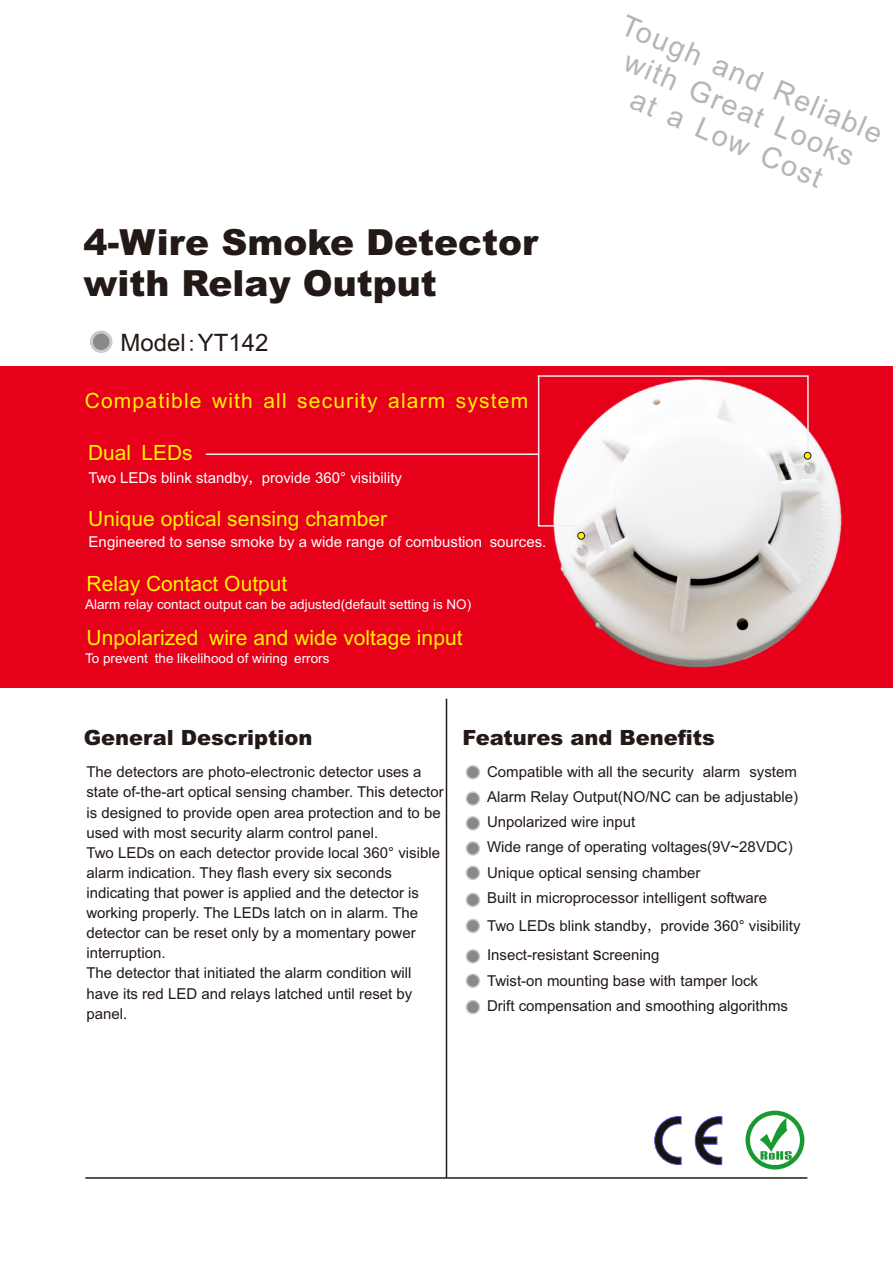
<style>
.page{position:relative;width:893px;height:1263px;background:#fff}
.page>*{position:absolute;margin:0;border:0;box-sizing:border-box;transform-origin:0 0}
.t1{font:900 36px/40.7px "Arial";color:#231916}
.t2{font:28.95px/32.2px "Arial";color:#b5b5b6;text-align:center}
.t3{font:24px "Arial";color:#231916}
.t4{font:21px "Arial";color:#fff100}
.t5{font:900 21px "Arial";color:#231916}
.t6{font:21px "Arial";letter-spacing:.055em;color:#fff100}
.t7{font:15px/20.1px "Arial";color:#231916}
.t8{font:15px "Arial";color:#fff}
.t9{font:13.35px "Arial";color:#fff}
.s1{font-family:"Sim Hei"}
.s2{font-family:"Sim Sun";font-size:18px}
.s3{font-size:18px}
</style>
<div class="page">
<div style="left:0;top:366px;width:893px;height:321px;background:#e60019"></div>
<img style="left:554px;top:380px;width:287px;height:287px">
<hr style="left:446px;top:699px;width:1px;height:479px;background:#231916">
<hr style="left:85px;top:1177px;width:722px;height:2px;background:#231916">
<hr style="left:538px;top:376px;width:1px;height:150px;background:#efeff0">
<hr style="left:206px;top:453px;width:333px;height:2px;background:#efeff0">
<div style="left:466px;top:765px;width:14px;height:14px;background:#898989;border:2px solid #c9cacb;border-radius:50%"></div>
<div style="left:466px;top:791px;width:14px;height:15px;background:#898989;border:2px solid #c9cacb;border-radius:50%"></div>
<div style="left:466px;top:841px;width:14px;height:15px;background:#898989;border:2px solid #c9cacb;border-radius:50%"></div>
<div style="left:466px;top:865px;width:14px;height:15px;background:#898989;border:2px solid #c9cacb;border-radius:50%"></div>
<hr style="left:538px;top:525px;width:44px;height:2px;background:#efeff0">
<hr style="left:786px;top:463px;width:19px;height:3px;background:#efeff0">
<div style="left:90px;top:330px;width:22px;height:23px;background:#898989;border:3px solid #c9cacb;border-radius:50%"></div>
<div style="left:466px;top:893px;width:14px;height:14px;background:#898989;border:2px solid #c9cacb;border-radius:50%"></div>
<div style="left:466px;top:919px;width:14px;height:14px;background:#898989;border:2px solid #c9cacb;border-radius:50%"></div>
<div style="left:466px;top:949px;width:14px;height:15px;background:#898989;border:2px solid #c9cacb;border-radius:50%"></div>
<div style="left:466px;top:816px;width:14px;height:15px;background:#898989;border:2px solid #c9cacb;border-radius:50%"></div>
<hr style="left:538px;top:375px;width:271px;height:2px;background:#efeff0">
<hr style="left:807px;top:377px;width:2px;height:79px;background:#efeff0">
<div style="left:804px;top:452px;width:7px;height:8px;background:#fff100;border:1px solid #231916;border-radius:50%"></div>
<div style="left:466px;top:1000px;width:14px;height:14px;background:#898989;border:2px solid #c9cacb;border-radius:50%"></div>
<div style="left:466px;top:973px;width:14px;height:15px;background:#898989;border:2px solid #c9cacb;border-radius:50%"></div>
<div style="left:745px;top:1110px;width:59px;height:59px;border:4px solid #1a9933;border-radius:50%"></div>
<svg style="left:760px;top:1118px;width:32px;height:42px"></svg>
<svg style="left:695px;top:1116px;width:27px;height:49px"></svg>
<svg style="left:654px;top:1116px;width:28px;height:49px"></svg>
<div style="left:577px;top:532px;width:8px;height:8px;background:#fff100;border:1px solid #231916;border-radius:50%"></div>
<h1 class="t1" style="left:84px;top:225px;width:456px">4-Wire Smoke Detector with Relay Output</h1>
<h3 class="t3" style="left:120px;top:333px;width:150px">Model<span class="s1">:</span>YT142</h3>
<h3 class="t6" style="left:85px;top:393px;width:445px">Compatible with all security alarm system</h3>
<h3 class="t4" style="left:88px;top:445px;width:106px">Dual LEDs</h3>
<p class="t8" style="left:89px;top:472px;width:315px">Two LEDs blink standby<span class="s2">,</span> provide 360° visibility</p>
<h3 class="t4" style="left:88px;top:511px;width:300px">Unique optical sensing chamber</h3>
<p class="t8" style="left:89px;top:536px;width:459px">Engineered to sense smoke by a wide range of combustion sources.</p>
<h3 class="t4" style="left:87px;top:575px;width:202px">Relay Contact Output</h3>
<p class="t9" style="left:85px;top:600px;width:388px">Alarm relay contact output can be adjusted(default setting is NO)</p>
<h3 class="t4" style="left:87px;top:629px;width:377px">Unpolarized wire and wide voltage input</h3>
<p class="t9" style="left:85px;top:654px;width:246px">To prevent the likelihood of wiring errors</p>
<h2 class="t2" style="left:628px;top:12px;width:283px;rotate:23deg">Tough and Reliable with Great Looks<br>at a Low Cost</h2>
<h3 class="t5" style="left:84px;top:730px;width:230px">General Description</h3>
<h3 class="t5" style="left:463px;top:729px;width:254px">Features and Benefits</h3>
<p class="t7" style="left:487px;top:760px;width:312px;line-height:25.2px">Compatible with all the security alarm system Alarm Relay Output(NO/NC can be adjustable)<br>Unpolarized wire input<br>Wide range of operating voltages(9V~28VDC)<br>Unique optical sensing chamber<br>Built in microprocessor intelligent software</p>
<p class="t7" style="left:487px;top:912px;width:315px;line-height:29.2px">Two LEDs blink standby<span class="s2">,</span> provide 360° visibility<br>Insect-resistant <span class="s3">s</span>creening</p>
<p class="t7" style="left:487px;top:969px;width:302px;line-height:25.2px">Twist-on mounting base with tamper lock<br>Drift compensation and smoothing algorithms</p>
<p class="t7" style="left:86px;top:763px;width:359px">The detectors are photo-electronic detector uses a state of-the-art optical sensing chamber. This detector is designed to provide open area protection and to be used with most security alarm control panel.<br>Two LEDs on each detector provide local 360° visible alarm indication. They flash every six seconds indicating that power is applied and the detector is working properly. The LEDs latch on in alarm. The detector can be reset only by a momentary power interruption.<br>The detector that initiated the alarm condition will have its red LED and relays latched until reset by panel.</p>
</div>
